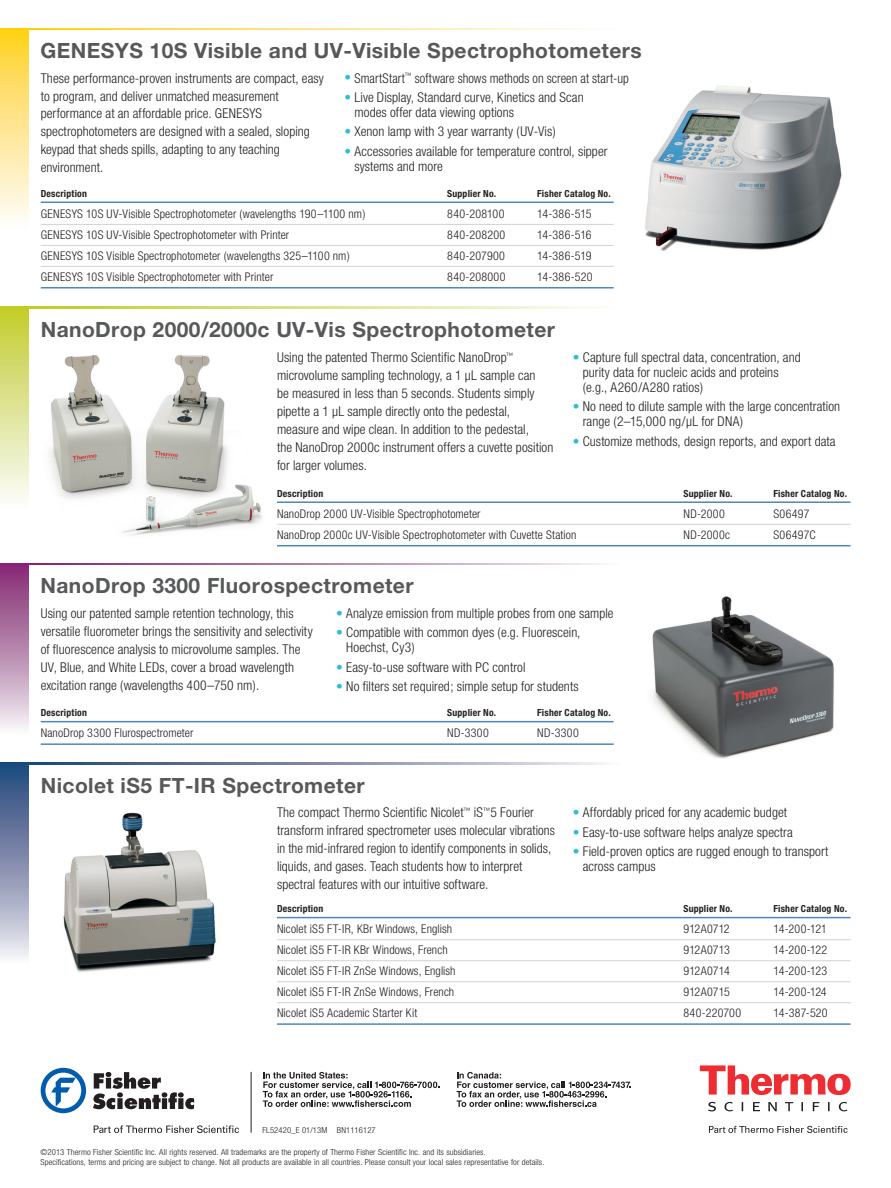
<style>
.page{position:relative;width:891px;height:1188px;background:#fff}
.page>*{position:absolute;margin:0;border:0;box-sizing:border-box;transform-origin:0 0}
.t1{font:700 21px "Helvetica Neue";letter-spacing:.02em;color:#57585a}
.t2{font:300 condensed 13.5px/18px "Helvetica Neue";letter-spacing:.005em;color:#231f20}
.t3{font:300 condensed 13.5px "Helvetica Neue";letter-spacing:.005em;color:#231f20;scale:.95 1}
.t4{font:300 condensed 12px "Helvetica Neue";letter-spacing:.01em;color:#231f20}
.t5{font:300 condensed 12px "Helvetica Neue";letter-spacing:.03em;color:#231f20}
.t6{font:700 condensed 9.75px "Helvetica Neue";letter-spacing:.02em;color:#231f20}
.t7{font:300 condensed 8.25px/9.8px "Helvetica Neue";letter-spacing:.01em;color:#231f20;scale:1.05 1}
.s1{color:#2cbdd8}
</style>
<div class="page">
<svg style="left:0;top:30px;width:28px;height:191px;background:#fee58d"></svg>
<div style="left:0;top:563px;width:28px;height:188px;background:linear-gradient(to bottom,#80226d,#fff)"></div>
<div style="left:0;top:307px;width:28px;height:221px;background:linear-gradient(to bottom,#c1cc2e,#fff)"></div>
<div style="left:0;top:763px;width:28px;height:221px;background:linear-gradient(to bottom,#1c3d74,#fff)"></div>
<img style="left:49px;top:355px;width:213px;height:181px">
<img style="left:63px;top:812px;width:153px;height:160px">
<img style="left:645px;top:85px;width:197px;height:166px">
<hr style="left:41px;top:202px;width:573px;height:1px;background:#4a89be">
<hr style="left:41px;top:224px;width:573px;height:1px;background:#d1d2d4">
<hr style="left:41px;top:245px;width:573px;height:1px;background:#d1d2d4">
<hr style="left:41px;top:266px;width:573px;height:1px;background:#d1d2d4">
<hr style="left:41px;top:287px;width:573px;height:2px;background:#4a89be">
<hr style="left:41px;top:721px;width:573px;height:1px;background:#4a89be">
<hr style="left:41px;top:743px;width:573px;height:2px;background:#4a89be">
<hr style="left:277px;top:501px;width:574px;height:2px;background:#4a89be">
<hr style="left:277px;top:524px;width:574px;height:1px;background:#d1d2d4">
<hr style="left:277px;top:545px;width:574px;height:1px;background:#4a89be">
<hr style="left:277px;top:917px;width:574px;height:1px;background:#4a89be">
<hr style="left:277px;top:939px;width:574px;height:1px;background:#d1d2d4">
<hr style="left:277px;top:960px;width:574px;height:1px;background:#d1d2d4">
<hr style="left:277px;top:981px;width:574px;height:1px;background:#d1d2d4">
<hr style="left:277px;top:1002px;width:574px;height:1px;background:#d1d2d4">
<hr style="left:277px;top:1023px;width:574px;height:2px;background:#4a89be">
<svg style="left:0;top:307px;width:599px;height:1px"></svg>
<svg style="left:0;top:763px;width:604px;height:1px"></svg>
<svg style="left:0;top:28px;width:596px;height:2px"></svg>
<svg style="left:0;top:563px;width:604px;height:2px"></svg>
<img style="left:652px;top:596px;width:182px;height:163px">
<svg style="left:94px;top:1125px;width:145px;height:8px"></svg>
<svg style="left:41px;top:1068px;width:45px;height:45px"></svg>
<svg style="left:93px;top:1072px;width:101px;height:37px"></svg>
<svg style="left:700px;top:1065px;width:151px;height:30px"></svg>
<svg style="left:708px;top:1102px;width:139px;height:9px"></svg>
<svg style="left:709px;top:1126px;width:139px;height:7px"></svg>
<svg style="left:263px;top:1072px;width:176px;height:35px"></svg>
<svg style="left:457px;top:1072px;width:174px;height:35px"></svg>
<hr style="left:251px;top:1072px;width:1px;height:61px;background:#231f20">
<h1 class="t1" style="left:40px;top:38px;width:603px">GENESYS 10S Visible and UV-Visible Spectrophotometers</h1>
<p class="t2" style="left:41px;top:69px;width:285px">These performance-proven instruments are compact, easy to program, and deliver unmatched measurement performance at an affordable price. GENESYS spectrophotometers are designed with a sealed, sloping keypad that sheds spills, adapting to any teaching environment.</p>
<p class="t3" style="left:345px;top:70px;width:301px"><span class="s1">•</span> SmartStart<sup>™</sup> software shows methods on screen at start-up</p>
<p class="t2" style="left:355px;top:90px;width:231px;line-height:15px;text-indent:-10px"><span class="s1">•</span> Live Display, Standard curve, Kinetics and Scan modes offer data viewing options</p>
<p class="t2" style="left:345px;top:123px;width:213px"><span class="s1">•</span> Xenon lamp with 3 year warranty (UV-Vis)</p>
<p class="t2" style="left:355px;top:144px;width:255px;line-height:15px;text-indent:-10px"><span class="s1">•</span> Accessories available for temperature control, sipper systems and more</p>
<p class="t6" style="left:41px;top:188px;width:48px">Description</p>
<p class="t6" style="left:447px;top:188px;width:50px">Supplier No.</p>
<p class="t6" style="left:537px;top:188px;width:75px">Fisher Catalog No.</p>
<p class="t4" style="left:41px;top:207px;width:326px">GENESYS 10S UV-Visible Spectrophotometer (wavelengths 190–1100 nm)</p>
<p class="t4" style="left:447px;top:207px;width:59px">840-208100</p>
<p class="t4" style="left:537px;top:207px;width:56px">14-386-515</p>
<p class="t4" style="left:41px;top:228px;width:250px">GENESYS 10S UV-Visible Spectrophotometer with Printer</p>
<p class="t4" style="left:447px;top:228px;width:59px">840-208200</p>
<p class="t4" style="left:537px;top:228px;width:56px">14-386-516</p>
<p class="t4" style="left:41px;top:249px;width:311px">GENESYS 10S Visible Spectrophotometer (wavelengths 325–1100 nm)</p>
<p class="t5" style="left:447px;top:249px;width:59px">840-207900</p>
<p class="t4" style="left:537px;top:249px;width:56px">14-386-519</p>
<p class="t4" style="left:41px;top:270px;width:234px">GENESYS 10S Visible Spectrophotometer with Printer</p>
<p class="t5" style="left:447px;top:270px;width:60px">840-208000</p>
<p class="t4" style="left:537px;top:270px;width:57px">14-386-520</p>
<h1 class="t1" style="left:41px;top:316px;width:516px">NanoDrop 2000/2000c UV-Vis Spectrophotometer</h1>
<p class="t2" style="left:277px;top:348px;width:278px">Using the patented Thermo Scientific NanoDrop<sup>™ </sup>microvolume sampling technology, a 1 µL sample can<br>be measured in less than 5 seconds. Students simply pipette a 1 µL sample directly onto the pedestal, measure and wipe clean. In addition to the pedestal,<br>the NanoDrop 2000c instrument offers a cuvette position for larger volumes.</p>
<p class="t2" style="left:583px;top:349px;width:219px;line-height:15px;text-indent:-10px"><span class="s1">•</span> Capture full spectral data, concentration, and purity data for nucleic acids and proteins (e.g., A260/A280 ratios)</p>
<p class="t2" style="left:583px;top:399px;width:259px;line-height:15px;text-indent:-10px"><span class="s1">•</span> No need to dilute sample with the large concentration range (2–15,000 ng/µL for DNA)</p>
<p class="t2" style="left:573px;top:432px;width:264px"><span class="s1">•</span> Customize methods, design reports, and export data</p>
<p class="t6" style="left:277px;top:488px;width:48px">Description</p>
<p class="t6" style="left:684px;top:488px;width:50px">Supplier No.</p>
<p class="t6" style="left:774px;top:488px;width:75px">Fisher Catalog No.</p>
<p class="t4" style="left:277px;top:507px;width:205px">NanoDrop 2000 UV-Visible Spectrophotometer</p>
<p class="t4" style="left:684px;top:507px;width:43px">ND-2000</p>
<p class="t4" style="left:774px;top:507px;width:37px">S06497</p>
<p class="t4" style="left:277px;top:528px;width:301px">NanoDrop 2000c UV-Visible Spectrophotometer with Cuvette Station</p>
<p class="t4" style="left:684px;top:528px;width:48px">ND-2000c</p>
<p class="t4" style="left:774px;top:528px;width:44px">S06497C</p>
<h1 class="t1" style="left:40px;top:573px;width:375px">NanoDrop 3300 Fluorospectrometer</h1>
<p class="t2" style="left:41px;top:604px;width:273px">Using our patented sample retention technology, this versatile fluorometer brings the sensitivity and selectivity of fluorescence analysis to microvolume samples. The UV, Blue, and White LEDs, cover a broad wavelength excitation range (wavelengths 400–750 nm).</p>
<p class="t2" style="left:336px;top:604px;width:279px"><span class="s1">•</span> Analyze emission from multiple probes from one sample</p>
<p class="t2" style="left:346px;top:625px;width:236px;line-height:15px;text-indent:-10px"><span class="s1">•</span> Compatible with common dyes (e.g. Fluorescein,<br>Hoechst, Cy3)</p>
<p class="t2" style="left:336px;top:658px;width:191px"><span class="s1">•</span> Easy-to-use software with PC control</p>
<p class="t2" style="left:336px;top:677px;width:244px"><span class="s1">•</span> No filters set required; simple setup for students</p>
<p class="t6" style="left:41px;top:707px;width:48px">Description</p>
<p class="t6" style="left:447px;top:707px;width:50px">Supplier No.</p>
<p class="t6" style="left:537px;top:707px;width:75px">Fisher Catalog No.</p>
<p class="t4" style="left:41px;top:726px;width:154px">NanoDrop 3300 Flurospectrometer</p>
<p class="t4" style="left:447px;top:726px;width:43px">ND-3300</p>
<p class="t4" style="left:537px;top:726px;width:43px">ND-3300</p>
<h1 class="t1" style="left:41px;top:772px;width:325px">Nicolet iS5 FT-IR Spectrometer</h1>
<p class="t2" style="left:277px;top:804px;width:279px">The compact Thermo Scientific Nicolet<sup>™</sup> iS<sup>™</sup>5 Fourier transform infrared spectrometer uses molecular vibrations in the mid-infrared region to identify components in solids, liquids, and gases. Teach students how to interpret spectral features with our intuitive software.</p>
<p class="t2" style="left:573px;top:804px;width:216px"><span class="s1">•</span> Affordably priced for any academic budget</p>
<p class="t2" style="left:573px;top:823px;width:222px"><span class="s1">•</span> Easy-to-use software helps analyze spectra</p>
<p class="t2" style="left:583px;top:844px;width:247px;line-height:15px;text-indent:-10px"><span class="s1">•</span> Field-proven optics are rugged enough to transport across campus</p>
<p class="t6" style="left:277px;top:903px;width:48px">Description</p>
<p class="t6" style="left:684px;top:903px;width:50px">Supplier No.</p>
<p class="t6" style="left:774px;top:903px;width:75px">Fisher Catalog No.</p>
<p class="t4" style="left:277px;top:922px;width:177px">Nicolet iS5 FT-IR, KBr Windows, English</p>
<p class="t4" style="left:684px;top:922px;width:48px">912A0712</p>
<p class="t4" style="left:774px;top:922px;width:55px">14-200-121</p>
<p class="t4" style="left:277px;top:943px;width:172px">Nicolet iS5 FT-IR KBr Windows, French</p>
<p class="t4" style="left:684px;top:943px;width:48px">912A0713</p>
<p class="t4" style="left:774px;top:943px;width:55px">14-200-122</p>
<p class="t4" style="left:277px;top:964px;width:180px">Nicolet iS5 FT-IR ZnSe Windows, English</p>
<p class="t4" style="left:684px;top:964px;width:48px">912A0714</p>
<p class="t4" style="left:774px;top:964px;width:55px">14-200-123</p>
<p class="t4" style="left:277px;top:985px;width:179px">Nicolet iS5 FT-IR ZnSe Windows, French</p>
<p class="t4" style="left:684px;top:985px;width:48px">912A0715</p>
<p class="t4" style="left:774px;top:985px;width:55px">14-200-124</p>
<p class="t4" style="left:277px;top:1006px;width:142px">Nicolet iS5 Academic Starter Kit</p>
<p class="t4" style="left:684px;top:1006px;width:59px">840-220700</p>
<p class="t4" style="left:774px;top:1006px;width:56px">14-387-520</p>
<p class="t7" style="left:262px;top:1125px;width:109px">FL52420_E 01/13M BN1116127</p>
<p class="t7" style="left:40px;top:1147px;width:482px">©2013 Thermo Fisher Scientific Inc. All rights reserved. All trademarks are the property of Thermo Fisher Scientific Inc. and its subsidiaries.<br>Specifications, terms and pricing are subject to change. Not all products are available in all countries. Please consult your local sales representative for details.</p>
</div>
